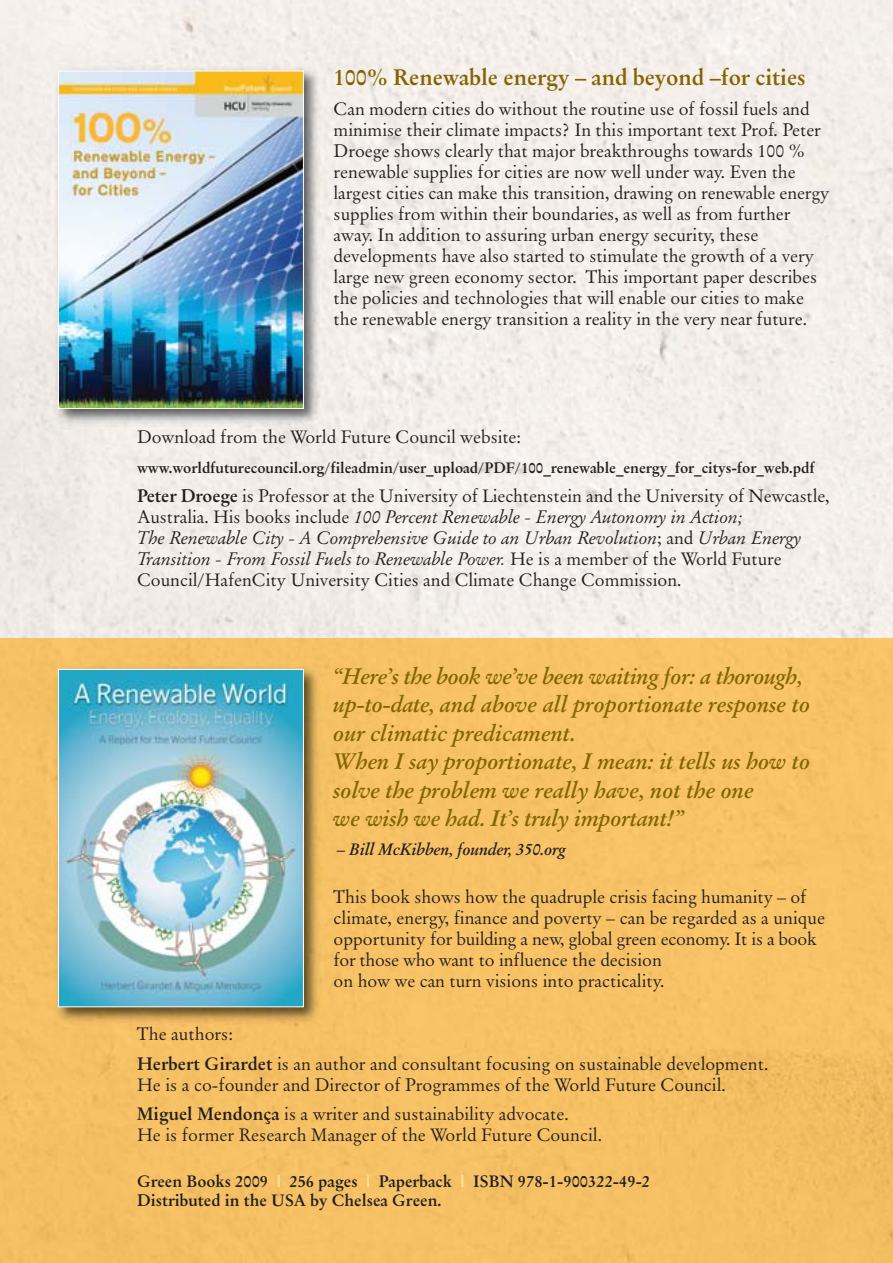
<style>
.page{position:relative;width:893px;height:1263px;background:#fff}
.page>*{position:absolute;margin:0;border:0;box-sizing:border-box;transform-origin:0 0}
.t1{font:italic 700 22.5px/28.5px "Original Garamond BT";letter-spacing:-.005em;color:#836500}
.t2{font:700 22.5px "Original Garamond BT";letter-spacing:-.005em;color:#836500}
.t3{font:18px/21px "Original Garamond BT";letter-spacing:-.005em;color:#231f20}
.t4{font:700 16.5px/19.5px "Original Garamond BT";color:#231f20}
.t5{font:italic 700 16.5px "Original Garamond BT";letter-spacing:-.01em;color:#231f20}
.t6{font:700 15px "Original Garamond BT";letter-spacing:-.005em;color:#231f20}
.s1{font-weight:700}
.s2{font-style:italic}
.s3{font-family:"Lucida Sans";font-weight:400;color:#ffe89b}
</style>
<div class="page">
<div style="left:0;top:0;width:893px;height:638px;background:#f3eeea"></div>
<div style="left:0;top:638px;width:893px;height:625px;background:#f6c165"></div>
<img style="left:52px;top:662px;width:271px;height:365px">
<img style="left:137px;top:1026px;width:81px;height:1px">
<img style="left:60px;top:671px;width:242px;height:334px">
<div style="left:58px;top:669px;width:246px;height:338px;border:1px solid #fff"></div>
<img style="left:52px;top:65px;width:269px;height:363px">
<img style="left:60px;top:73px;width:242px;height:334px">
<div style="left:58px;top:71px;width:246px;height:338px;border:1px solid #fff"></div>
<p class="t2" style="left:334px;top:68px;width:474px">100% Renewable energy – and beyond –for cities</p>
<p class="t3" style="left:334px;top:100px;width:497px">Can modern cities do without the routine use of fossil fuels and minimise their climate impacts? In this important text Prof. Peter Droege shows clearly that major breakthroughs towards 100 % renewable supplies for cities are now well under way. Even the largest cities can make this transition, drawing on renewable energy supplies from within their boundaries, as well as from further away. In addition to assuring urban energy security, these developments have also started to stimulate the growth of a very large new green economy sector. This important paper describes the policies and technologies that will enable our cities to make the renewable energy transition a reality in the very near future.</p>
<p class="t3" style="left:137px;top:428px;width:386px">Download from the World Future Council website:</p>
<p class="t6" style="left:137px;top:461px;width:679px">www.worldfuturecouncil.org/fileadmin/user_upload/PDF/100_renewable_energy_for_citys-for_web.pdf</p>
<p class="t3" style="left:137px;top:487px;width:694px"><span class="s1">Peter Droege</span> is Professor at the University of Liechtenstein and the University of Newcastle, Australia. His books include <span class="s2">100 Percent Renewable - Energy Autonomy in Action;<br>The Renewable City - A Comprehensive Guide to an Urban Revolution</span>; and <span class="s2">Urban Energy Transition - From Fossil Fuels to Renewable Power.</span> He is a member of the World Future Council/HafenCity University Cities and Climate Change Commission.</p>
<p class="t1" style="left:334px;top:664px;width:478px">“Here’s the book we’ve been waiting for: a thorough, up-to-date, and above all proportionate response to our climatic predicament.<br>When I say proportionate, I mean: it tells us how to solve the problem we really have, not the one<br>we wish we had. It’s truly important!”</p>
<p class="t5" style="left:338px;top:842px;width:230px">– Bill McKibben, founder, 350.org</p>
<p class="t3" style="left:334px;top:888px;width:493px">This book shows how the quadruple crisis facing humanity – of climate, energy, finance and poverty – can be regarded as a unique opportunity for building a new, global green economy. It is a book for those who want to influence the decision<br>on how we can turn visions into practicality.</p>
<p class="t3" style="left:137px;top:1021px;width:633px;line-height:29.5px">The authors:<br><span class="s1">Herbert Girardet</span> is an author and consultant focusing on sustainable development.</p>
<p class="t3" style="left:137px;top:1071px;width:590px;line-height:29.5px">He is a co-founder and Director of Programmes of the World Future Council.<br><span class="s1">Miguel Mendonça</span> is a writer and sustainability advocate.</p>
<p class="t3" style="left:137px;top:1126px;width:467px">He is former Research Manager of the World Future Council.</p>
<p class="t4" style="left:137px;top:1173px;width:515px">Green Books 2009 <span class="s3">I</span> 256 pages <span class="s3">I</span> Paperback <span class="s3">I</span> ISBN 978-1-900322-49-2<br>Distributed in the USA by Chelsea Green.</p>
</div>
